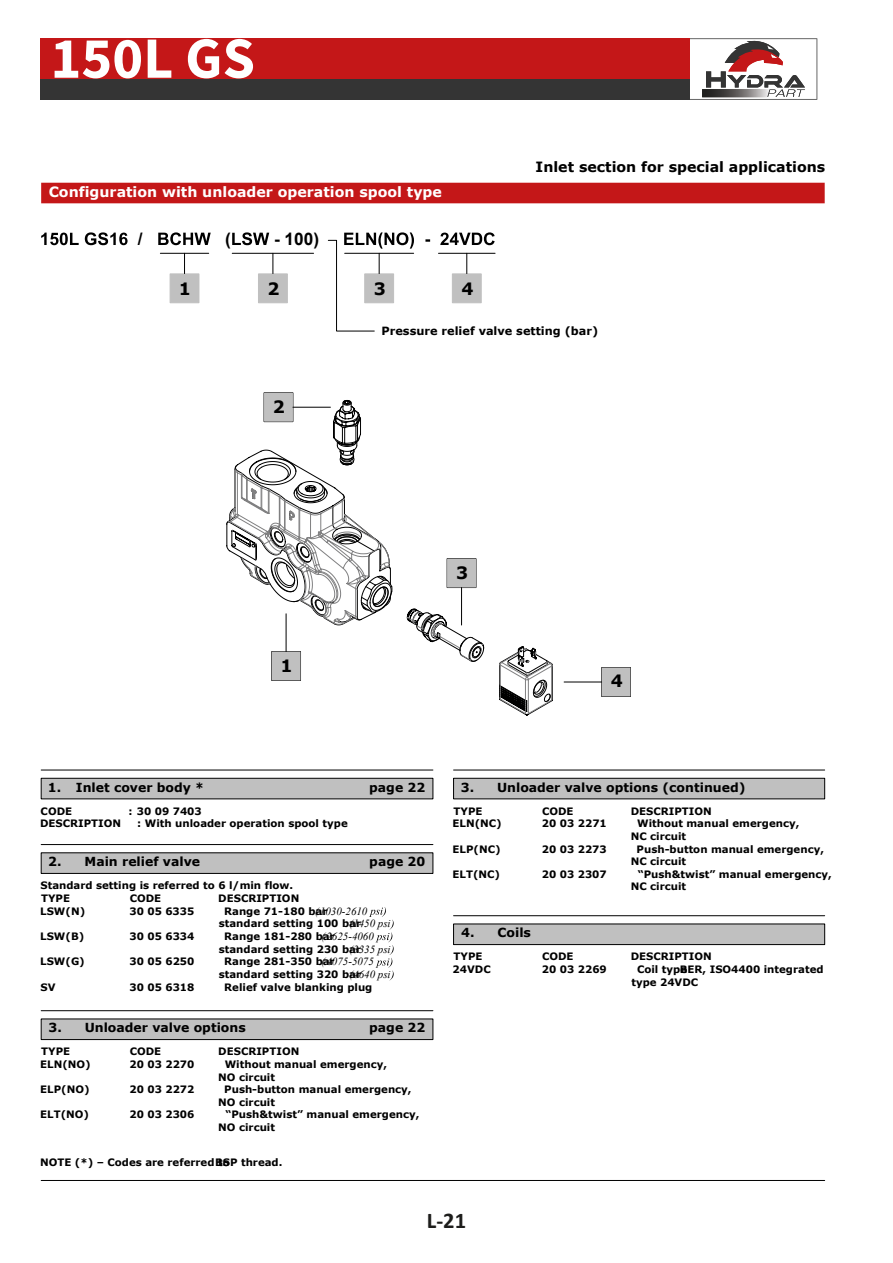
<style>
.page{position:relative;width:893px;height:1263px;background:#fff}
.page>*{position:absolute;margin:0;border:0;box-sizing:border-box;transform-origin:0 0}
.t1{font:700 58.5px "Source Sans Pro";color:#fff}
.t2{font:700 22.5px "Calibri";color:#1d1d1b}
.t3{font:700 17.25px "Arial";color:#000}
.t4{font:700 16.95px "Verdana";color:#000}
.t5{font:700 14.25px "Verdana";color:#fff}
.t6{font:700 14.25px "Verdana";color:#000}
.t7{font:700 12.45px "Verdana";color:#000}
.t8{font:700 11.4px "Verdana";color:#000}
.t9{font:italic 10.95px "Times New Roman";color:#000}
.t10{font:700 10.2px/12.6px "Verdana";color:#000}
</style>
<div class="page">
<div style="left:41px;top:183px;width:784px;height:20px;background:#c41718"></div>
<hr style="left:41px;top:1180px;width:784px;height:1px;background:#000">
<svg style="left:41px;top:769px;width:392px;height:31px"></svg>
<svg style="left:41px;top:844px;width:392px;height:30px"></svg>
<svg style="left:41px;top:1010px;width:392px;height:30px"></svg>
<svg style="left:453px;top:915px;width:372px;height:30px"></svg>
<svg style="left:170px;top:254px;width:29px;height:49px"></svg>
<svg style="left:41px;top:233px;width:38px;height:12px"></svg>
<svg style="left:85px;top:232px;width:43px;height:13px"></svg>
<svg style="left:158px;top:232px;width:53px;height:13px"></svg>
<svg style="left:232px;top:232px;width:37px;height:8px"></svg>
<hr style="left:160px;top:253px;width:49px;height:1px;background:#000">
<svg style="left:344px;top:232px;width:151px;height:8px"></svg>
<svg style="left:231px;top:240px;width:299px;height:476px"></svg>
<svg style="left:499px;top:646px;width:54px;height:68px"></svg>
<svg style="left:601px;top:668px;width:29px;height:28px"></svg>
<hr style="left:564px;top:682px;width:37px;height:1px;background:#000">
<hr style="left:453px;top:770px;width:372px;height:1px;background:#000">
<div style="left:455px;top:780px;width:368px;height:17px;background:#c0c0c0"></div>
<div style="left:453px;top:778px;width:372px;height:21px;border:1px solid #000"></div>
<svg style="left:369px;top:907px;width:25px;height:73px"></svg>
<svg style="left:226px;top:393px;width:258px;height:287px"></svg>
<div style="left:40px;top:38px;width:649px;height:42px;background:#c41718"></div>
<div style="left:40px;top:79px;width:649px;height:21px;background:#343434"></div>
<svg style="left:689px;top:38px;width:128px;height:62px"></svg>
<h1 class="t1" style="left:50px;top:19px;width:206px">150L GS</h1>
<h3 class="t5" style="left:49px;top:182px;width:395px">Configuration with unloader operation spool type</h3>
<h3 class="t3" style="left:138px;top:228px;width:6px">/</h3>
<h3 class="t3" style="left:225px;top:228px;width:7px">(</h3>
<h3 class="t3" style="left:274px;top:228px;width:47px">- 100)</h3>
<h3 class="t4" style="left:179px;top:277px;width:14px">1</h3>
<h3 class="t4" style="left:267px;top:278px;width:14px">2</h3>
<h3 class="t4" style="left:374px;top:278px;width:14px">3</h3>
<h3 class="t4" style="left:461px;top:277px;width:14px">4</h3>
<h3 class="t6" style="left:536px;top:157px;width:291px">Inlet section for special applications</h3>
<h3 class="t4" style="left:273px;top:396px;width:14px">2</h3>
<p class="t8" style="left:381px;top:324px;width:218px">Pressure relief valve setting (bar)</p>
<h3 class="t4" style="left:280px;top:655px;width:14px">1</h3>
<h3 class="t4" style="left:456px;top:562px;width:14px">3</h3>
<h3 class="t4" style="left:611px;top:670px;width:14px">4</h3>
<p class="t7" style="left:48px;top:779px;width:158px">1. Inlet cover body *</p>
<p class="t10" style="left:41px;top:805px;width:33px">CODE</p>
<p class="t10" style="left:129px;top:805px;width:75px">: 30 09 7403</p>
<p class="t10" style="left:40px;top:817px;width:82px">DESCRIPTION</p>
<p class="t10" style="left:137px;top:817px;width:212px">: With unloader operation spool type</p>
<p class="t7" style="left:48px;top:854px;width:153px">2. Main relief valve</p>
<p class="t10" style="left:40px;top:879px;width:254px">Standard setting is referred to 6 l/min flow.<br>TYPE</p>
<p class="t10" style="left:130px;top:892px;width:33px">CODE</p>
<p class="t10" style="left:218px;top:892px;width:82px">DESCRIPTION</p>
<p class="t7" style="left:369px;top:779px;width:58px">page 22</p>
<p class="t7" style="left:369px;top:853px;width:58px">page 20</p>
<p class="t7" style="left:461px;top:779px;width:286px">3. Unloader valve options (continued)</p>
<p class="t10" style="left:453px;top:805px;width:30px">TYPE</p>
<p class="t10" style="left:542px;top:805px;width:33px">CODE</p>
<p class="t10" style="left:631px;top:805px;width:82px">DESCRIPTION</p>
<p class="t10" style="left:453px;top:817px;width:51px">ELN(NC)</p>
<p class="t10" style="left:542px;top:817px;width:67px">20 03 2271</p>
<p class="t10" style="left:631px;top:817px;width:170px;text-indent:6px">Without manual emergency,<br>NC circuit</p>
<p class="t10" style="left:453px;top:843px;width:50px">ELP(NC)</p>
<p class="t10" style="left:542px;top:843px;width:67px">20 03 2273</p>
<p class="t10" style="left:631px;top:843px;width:195px;text-indent:6px">Push-button manual emergency,<br>NC circuit</p>
<p class="t10" style="left:453px;top:868px;width:49px">ELT(NC)</p>
<p class="t10" style="left:542px;top:868px;width:67px">20 03 2307</p>
<p class="t10" style="left:631px;top:868px;width:203px;text-indent:7px">“Push&amp;twist” manual emergency,<br>NC circuit</p>
<p class="t10" style="left:40px;top:905px;width:46px">LSW(N)</p>
<p class="t10" style="left:129px;top:905px;width:67px">30 05 6335</p>
<p class="t10" style="left:224px;top:905px;width:105px">Range 71-180 bar</p>
<p class="t9" style="left:315px;top:903px;width:54px">(1030-2610</p>
<p class="t10" style="left:219px;top:917px;width:144px">standard setting 100 bar</p>
<p class="t9" style="left:350px;top:916px;width:43px">(1450 psi</p>
<p class="t10" style="left:40px;top:930px;width:46px">LSW(B)</p>
<p class="t10" style="left:129px;top:930px;width:67px">30 05 6334</p>
<p class="t10" style="left:224px;top:930px;width:112px">Range 181-280 bar</p>
<p class="t9" style="left:322px;top:929px;width:54px">(2625-4060</p>
<p class="t10" style="left:219px;top:943px;width:144px">standard setting 230 bar</p>
<p class="t9" style="left:350px;top:941px;width:43px">(3335 psi</p>
<p class="t10" style="left:40px;top:955px;width:46px">LSW(G)</p>
<p class="t10" style="left:129px;top:955px;width:67px">30 05 6250</p>
<p class="t10" style="left:224px;top:955px;width:112px">Range 281-350 bar</p>
<p class="t9" style="left:322px;top:954px;width:54px">(4075-5075</p>
<p class="t10" style="left:219px;top:968px;width:144px">standard setting 320 bar</p>
<p class="t9" style="left:350px;top:967px;width:43px">(4640 psi</p>
<p class="t10" style="left:41px;top:981px;width:17px">SV</p>
<p class="t10" style="left:129px;top:981px;width:67px">30 05 6318</p>
<p class="t10" style="left:224px;top:981px;width:150px">Relief valve blanking plug</p>
<p class="t7" style="left:49px;top:1020px;width:199px">3. Unloader valve options</p>
<p class="t7" style="left:369px;top:1020px;width:58px">page 22</p>
<p class="t10" style="left:41px;top:1045px;width:30px">TYPE</p>
<p class="t10" style="left:130px;top:1045px;width:33px">CODE</p>
<p class="t10" style="left:218px;top:1045px;width:82px">DESCRIPTION</p>
<p class="t10" style="left:40px;top:1058px;width:52px">ELN(NO)</p>
<p class="t10" style="left:129px;top:1058px;width:67px">20 03 2270</p>
<p class="t10" style="left:218px;top:1058px;width:170px;text-indent:6px">Without manual emergency,<br>NO circuit</p>
<p class="t10" style="left:40px;top:1083px;width:51px">ELP(NO)</p>
<p class="t10" style="left:129px;top:1083px;width:67px">20 03 2272</p>
<p class="t10" style="left:218px;top:1083px;width:195px;text-indent:6px">Push-button manual emergency,<br>NO circuit</p>
<p class="t10" style="left:40px;top:1108px;width:50px">ELT(NO)</p>
<p class="t10" style="left:129px;top:1108px;width:67px">20 03 2306</p>
<p class="t10" style="left:218px;top:1108px;width:203px;text-indent:7px">“Push&amp;twist” manual emergency,<br>NO circuit</p>
<p class="t10" style="left:40px;top:1156px;width:191px">NOTE (*) – Codes are referred to</p>
<p class="t10" style="left:215px;top:1156px;width:69px">BSP thread.</p>
<p class="t7" style="left:461px;top:925px;width:71px">4. Coils</p>
<p class="t10" style="left:453px;top:950px;width:30px">TYPE</p>
<p class="t10" style="left:542px;top:950px;width:33px">CODE</p>
<p class="t10" style="left:631px;top:950px;width:82px">DESCRIPTION</p>
<p class="t10" style="left:453px;top:963px;width:40px">24VDC</p>
<p class="t10" style="left:542px;top:963px;width:67px">20 03 2269</p>
<p class="t10" style="left:637px;top:963px;width:52px">Coil type</p>
<p class="t10" style="left:631px;top:963px;width:194px;text-indent:48px">BER, ISO4400 integrated type 24VDC</p>
<h2 class="t2" style="left:427px;top:1205px;width:41px">L-21</h2>
</div>
